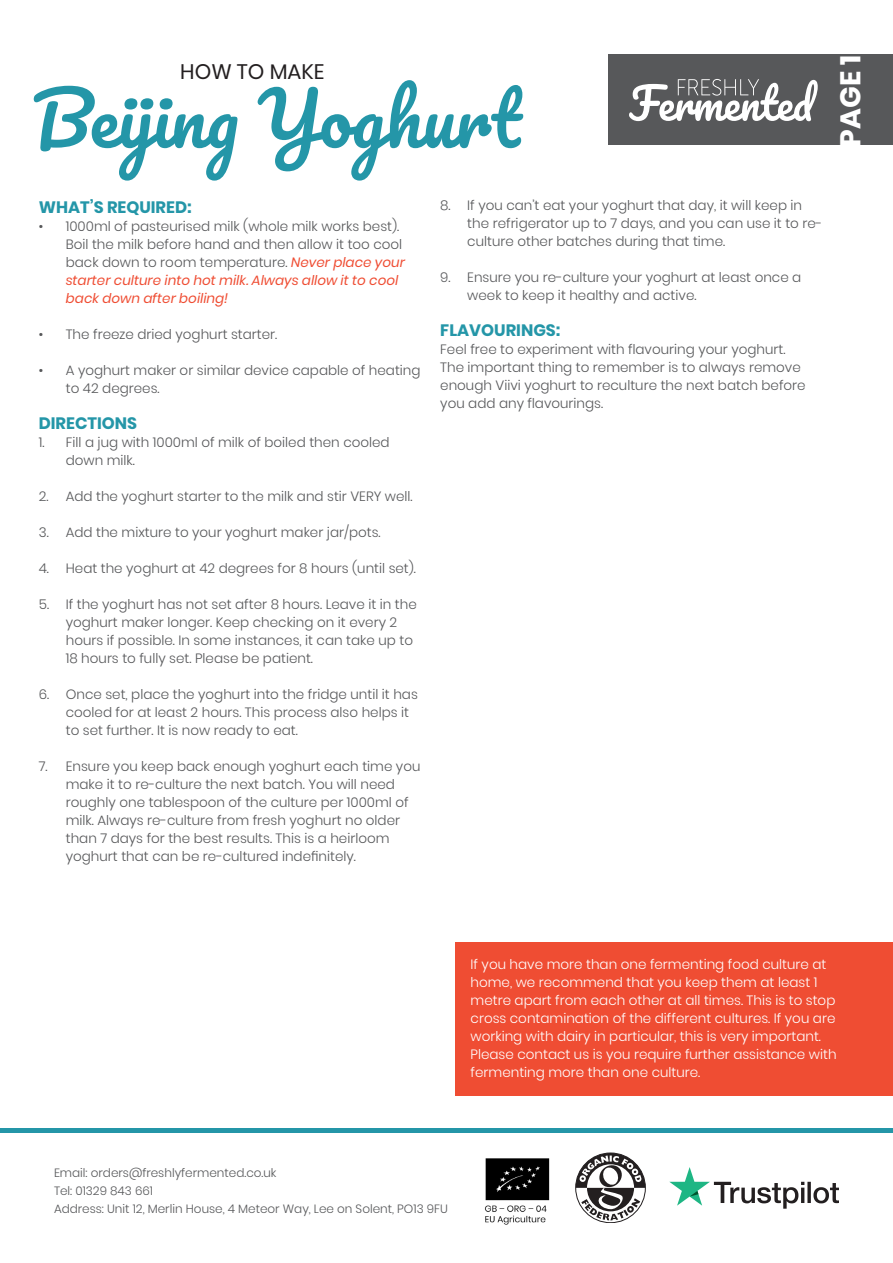
<style>
.page{position:relative;width:893px;height:1263px;background:#fff}
.page>*{position:absolute;margin:0;border:0;box-sizing:border-box;transform-origin:0 0}
.t1{font:72px "Pacifico";color:#2496a8}
.t2{font:54.75px "Pacifico";color:#2496a8}
.t3{font:29.7px "Museo Sans 100";color:#231f20}
.t4{font:700 28.5px "Poppins";color:#fff}
.t5{font:21px "Poppins";color:#231f20}
.t6{font:700 16.5px "Poppins";color:#2496a8}
.t7{font:300 13.5px/18px "Poppins";color:#57585a}
.t8{font:300 13.5px/18px "Poppins";color:#fff}
.t9{font:300 12px "Poppins";color:#57585a}
.s1{font-weight:400;font-style:italic;color:#ef4d33}
</style>
<div class="page">
<div style="left:608px;top:54px;width:285px;height:90px;background:#57585a"></div>
<svg style="left:629px;top:79px;width:189px;height:42px"></svg>
<div style="left:455px;top:942px;width:438px;height:154px;background:#ef4d33"></div>
<svg style="left:576px;top:1153px;width:69px;height:67px"></svg>
<svg style="left:669px;top:1167px;width:170px;height:42px"></svg>
<img style="left:485px;top:1158px;width:65px;height:67px">
<hr style="left:0;top:1128px;width:893px;height:4px;background:#2496a8">
<h3 class="t3" style="left:106px;top:50px;width:210px">HOW TO MAKE</h3>
<h2 class="t2" style="left:54px;top:74px;width:445px">Bulgarian Yoghurt</h2>
<p class="t5" style="left:180px;top:59px;width:146px">HOW TO MAKE</p>
<p class="t1" style="left:32px;top:81px;width:490px">Beijing Yoghurt</p>
<p class="t6" style="left:39px;top:198px;width:154px">WHAT’S REQUIRED:</p>
<p class="t7" style="left:66px;top:217px;width:341px;text-indent:-27px">• 1000ml of pasteurised milk (whole milk works best).<br>Boil the milk before hand and then allow it too cool back down to room temperature. <span class="s1">Never place your starter culture into hot milk. Always allow it to cool back down after boiling!</span></p>
<p class="t7" style="left:39px;top:325px;width:240px">• The freeze dried yoghurt starter.</p>
<p class="t7" style="left:66px;top:361px;width:356px;text-indent:-27px">• A yoghurt maker or similar device capable of heating to 42 degrees.</p>
<p class="t6" style="left:39px;top:414px;width:100px">DIRECTIONS</p>
<p class="t7" style="left:66px;top:433px;width:325px;text-indent:-27px">1. Fill a jug with 1000ml of milk of boiled then cooled down milk.</p>
<p class="t7" style="left:39px;top:487px;width:375px">2. Add the yoghurt starter to the milk and stir VERY well.</p>
<p class="t7" style="left:39px;top:523px;width:343px">3. Add the mixture to your yoghurt maker jar/pots.</p>
<p class="t7" style="left:39px;top:559px;width:379px">4. Heat the yoghurt at 42 degrees for 8 hours (until set).</p>
<p class="t7" style="left:66px;top:595px;width:352px;text-indent:-27px">5. If the yoghurt has not set after 8 hours. Leave it in the yoghurt maker longer. Keep checking on it every 2 hours if possible. In some instances, it can take up to 18 hours to fully set. Please be patient.</p>
<p class="t7" style="left:66px;top:685px;width:354px;text-indent:-27px">6. Once set, place the yoghurt into the fridge until it has cooled for at least 2 hours. This process also helps it to set further. It is now ready to eat.</p>
<p class="t7" style="left:66px;top:757px;width:356px;text-indent:-27px">7. Ensure you keep back enough yoghurt each time you make it to re-culture the next batch. You will need roughly one tablespoon of the culture per 1000ml of milk. Always re-culture from fresh yoghurt no older than 7 days for the best results. This is a heirloom yoghurt that can be re-cultured indefinitely.</p>
<p class="t7" style="left:467px;top:196px;width:357px;text-indent:-27px">8. If you can’t eat your yoghurt that day, it will keep in the refrigerator up to 7 days, and you can use it to re&shy;culture other batches during that time.</p>
<p class="t7" style="left:467px;top:268px;width:336px;text-indent:-27px">9. Ensure you re-culture your yoghurt at least once a week to keep it healthy and active.</p>
<p class="t6" style="left:440px;top:320px;width:122px">FLAVOURINGS:</p>
<p class="t7" style="left:440px;top:340px;width:367px">Feel free to experiment with flavouring your yoghurt.<br>The important thing to remember is to always remove enough Viivi yoghurt to reculture the next batch before you add any flavourings.</p>
<h3 class="t4" style="left:834px;top:147px;width:93px;rotate:-90deg">PAGE 1</h3>
<p class="t8" style="left:471px;top:955px;width:367px">If you have more than one fermenting food culture at home, we recommend that you keep them at least 1 metre apart from each other at all times. This is to stop cross contamination of the different cultures. If you are working with dairy in particular, this is very important.<br>Please contact us is you require further assistance with fermenting more than one culture.</p>
<p class="t9" style="left:54px;top:1166px;width:224px">Email: orders@freshlyfermented.co.uk</p>
<p class="t9" style="left:54px;top:1184px;width:101px">Tel: 01329 843 661</p>
<p class="t9" style="left:54px;top:1202px;width:395px">Address: Unit 12, Merlin House, 4 Meteor Way, Lee on Solent, PO13 9FU</p>
</div>
